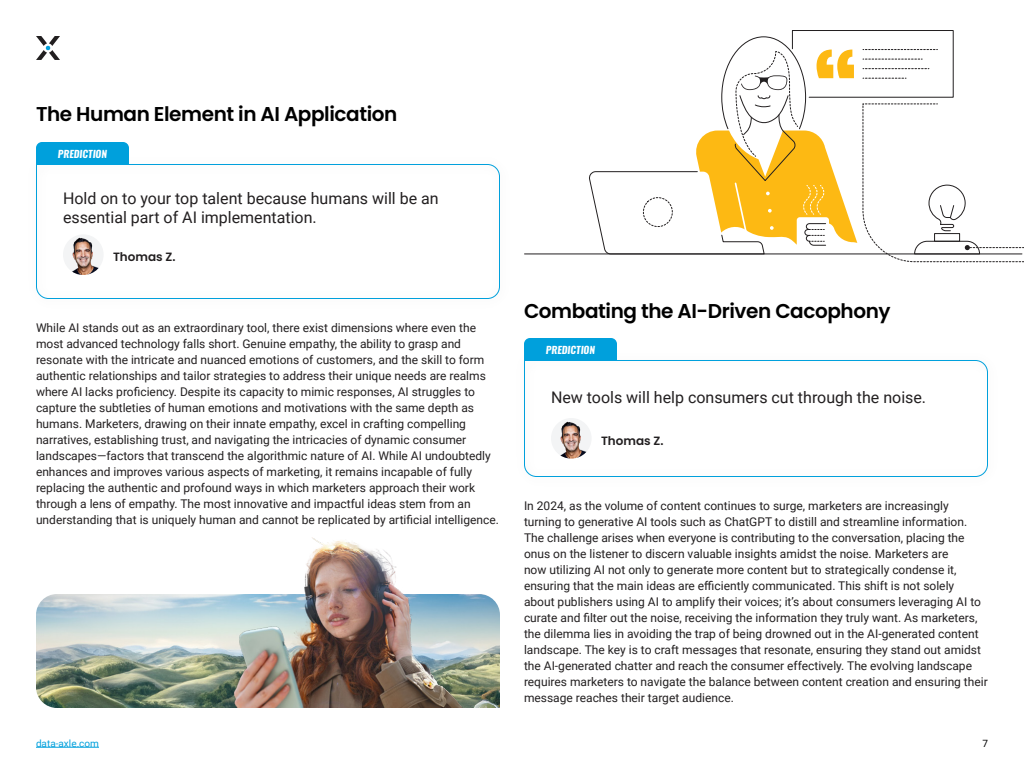
<style>
.page{position:relative;width:1024px;height:768px;background:#fff}
.page>*{position:absolute;margin:0;border:0;box-sizing:border-box;transform-origin:0 0}
.t1{font:600 20px "Poppins";letter-spacing:-.02em;color:#000}
.t2{font:16px/19.2px "Roboto";color:#221f20}
.t3{font:12px/16px "Roboto";color:#221f20}
.t4{font:500 12px "Roboto";color:#fff}
.t5{font:600 12px "Poppins";color:#221f20}
.t6{font:italic 700 10px "Oswald";color:#fff}
.t7{font:10px "Roboto";color:#00a0dc}
.t8{font:10px "Roboto";color:#000}
</style>
<div class="page">
<svg style="left:36px;top:36px;width:24px;height:24px"></svg>
<hr style="left:36px;top:747px;width:63px;height:1px;background:#00a0dc">
<svg style="left:36px;top:164px;width:464px;height:135px"></svg>
<svg style="left:524px;top:360px;width:464px;height:117px"></svg>
<hr style="left:525px;top:254px;width:497px;height:1px;background:#221f20">
<svg style="left:588px;top:30px;width:436px;height:232px"></svg>
<div style="left:36px;top:142px;width:93px;height:22px;background:#00a0dc"></div>
<div style="left:524px;top:338px;width:93px;height:22px;background:#00a0dc"></div>
<img style="left:36px;top:594px;width:127px;height:114px">
<img style="left:163px;top:537px;width:337px;height:171px">
<div style="left:63px;top:234px;width:41px;height:41px;background:#f3f4f5;border-radius:50%"></div>
<img style="left:64px;top:234px;width:40px;height:41px">
<div style="left:551px;top:418px;width:41px;height:41px;background:#f3f4f5;border-radius:50%"></div>
<img style="left:552px;top:418px;width:40px;height:41px">
<h1 class="t1" style="left:36px;top:102px;width:363px">The Human Element in AI Application</h1>
<p class="t4" style="left:55px;top:145px;width:56px">Prediction</p>
<h2 class="t2" style="left:63px;top:188px;width:377px">Hold on to your top talent because humans will be an essential part of AI implementation.</h2>
<p class="t6" style="left:58px;top:147px;width:51px">PREDICTION</p>
<p class="t5" style="left:113px;top:250px;width:64px">Thomas Z.</p>
<p class="t3" style="left:36px;top:319px;width:464px">While AI stands out as an extraordinary tool, there exist dimensions where even the most advanced technology falls short. Genuine empathy, the ability to grasp and resonate with the intricate and nuanced emotions of customers, and the skill to form authentic relationships and tailor strategies to address their unique needs are realms where AI lacks proficiency. Despite its capacity to mimic responses, AI struggles to capture the subtleties of human emotions and motivations with the same depth as humans. Marketers, drawing on their innate empathy, excel in crafting compelling narratives, establishing trust, and navigating the intricacies of dynamic consumer landscapes—factors that transcend the algorithmic nature of AI. While AI undoubtedly enhances and improves various aspects of marketing, it remains incapable of fully replacing the authentic and profound ways in which marketers approach their work through a lens of empathy. The most innovative and impactful ideas stem from an understanding that is uniquely human and cannot be replicated by artificial intelligence.</p>
<h1 class="t1" style="left:524px;top:299px;width:368px">Combating the AI-Driven Cacophony</h1>
<p class="t4" style="left:543px;top:342px;width:56px">Prediction</p>
<h2 class="t2" style="left:551px;top:387px;width:377px">New tools will help consumers cut through the noise.</h2>
<p class="t6" style="left:546px;top:343px;width:51px">PREDICTION</p>
<p class="t5" style="left:601px;top:433px;width:64px">Thomas Z.</p>
<p class="t3" style="left:524px;top:497px;width:465px">In 2024, as the volume of content continues to surge, marketers are increasingly turning to generative AI tools such as ChatGPT to distill and streamline information.<br>The challenge arises when everyone is contributing to the conversation, placing the onus on the listener to discern valuable insights amidst the noise. Marketers are<br>now utilizing AI not only to generate more content but to strategically condense it, ensuring that the main ideas are efficiently communicated. This shift is not solely about publishers using AI to amplify their voices; it’s about consumers leveraging AI to curate and filter out the noise, receiving the information they truly want. As marketers, the dilemma lies in avoiding the trap of being drowned out in the AI-generated content landscape. The key is to craft messages that resonate, ensuring they stand out amidst the AI-generated chatter and reach the consumer effectively. The evolving landscape requires marketers to navigate the balance between content creation and ensuring their message reaches their target audience.</p>
<p class="t7" style="left:36px;top:736px;width:65px">data-axle.com</p>
<p class="t8" style="left:982px;top:736px;width:7px">7</p>
</div>
